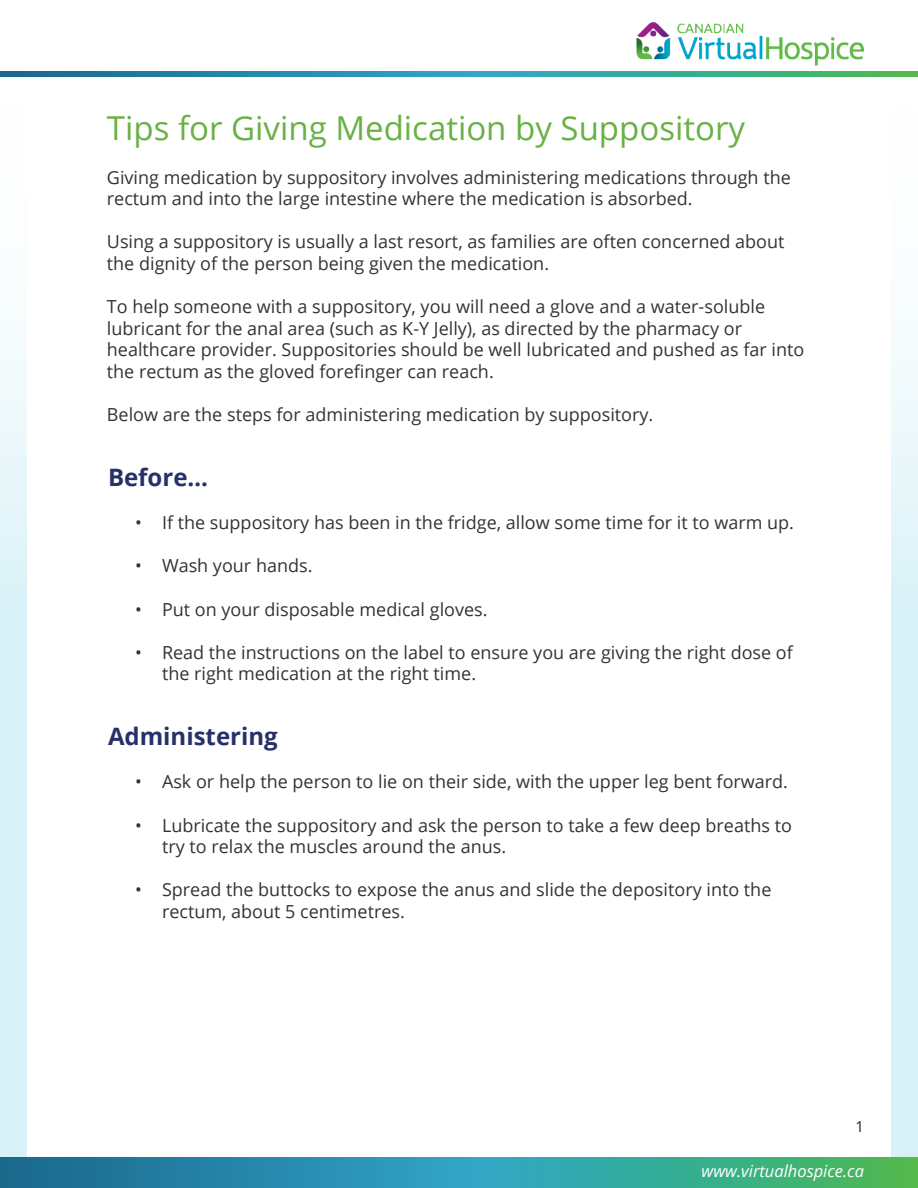
<style>
.page{position:relative;width:918px;height:1188px;background:#fff}
.page>*{position:absolute;margin:0;border:0;box-sizing:border-box;transform-origin:0 0}
.t1{font:33px "Open Sans";color:#69b144}
.t2{font:700 24px "Open Sans";color:#26316a}
.t3{font:18px/21.6px "Open Sans";color:#323332}
.t4{font:italic 16.5px "Open Sans";color:#fff}
.t5{font:15px "Open Sans";color:#231f20}
</style>
<div class="page">
<div style="left:0;top:74px;width:918px;height:1083px;background:linear-gradient(to bottom,#fbfdfd,#ccedf5)"></div>
<div style="left:27px;top:54px;width:864px;height:1119px;background:#fff"></div>
<img style="left:0;top:1157px;width:918px;height:31px">
<img style="left:0;top:71px;width:918px;height:5px">
<img style="left:636px;top:22px;width:228px;height:44px">
<p class="t1" style="left:107px;top:106px;width:640px">Tips for Giving Medication by Suppository</p>
<p class="t3" style="left:107px;top:166px;width:685px">Giving medication by suppository involves administering medications through the rectum and into the large intestine where the medication is absorbed.</p>
<p class="t3" style="left:107px;top:231px;width:679px">Using a suppository is usually a last resort, as families are often concerned about the dignity of the person being given the medication.</p>
<p class="t3" style="left:107px;top:295px;width:699px">To help someone with a suppository, you will need a glove and a water-soluble lubricant for the anal area (such as K-Y Jelly), as directed by the pharmacy or healthcare provider. Suppositories should be well lubricated and pushed as far into the rectum as the gloved forefinger can reach.</p>
<p class="t3" style="left:107px;top:403px;width:548px">Below are the steps for administering medication by suppository.</p>
<p class="t2" style="left:108px;top:460px;width:102px">Before…</p>
<p class="t3" style="left:135px;top:511px;width:661px">• If the suppository has been in the fridge, allow some time for it to warm up.</p>
<p class="t3" style="left:135px;top:555px;width:179px">• Wash your hands.</p>
<p class="t3" style="left:135px;top:598px;width:354px">• Put on your disposable medical gloves.</p>
<p class="t3" style="left:162px;top:641px;width:632px;text-indent:-27px">• Read the instructions on the label to ensure you are giving the right dose of the right medication at the right time.</p>
<p class="t2" style="left:108px;top:720px;width:171px">Administering</p>
<p class="t3" style="left:135px;top:771px;width:655px">• Ask or help the person to lie on their side, with the upper leg bent forward.</p>
<p class="t3" style="left:162px;top:814px;width:632px;text-indent:-27px">• Lubricate the suppository and ask the person to take a few deep breaths to try to relax the muscles around the anus.</p>
<p class="t3" style="left:162px;top:879px;width:611px;text-indent:-27px">• Spread the buttocks to expose the anus and slide the depository into the rectum, about 5 centimetres.</p>
<p class="t5" style="left:855px;top:1117px;width:10px">1</p>
<p class="t4" style="left:702px;top:1160px;width:164px">www.virtualhospice.ca</p>
</div>
